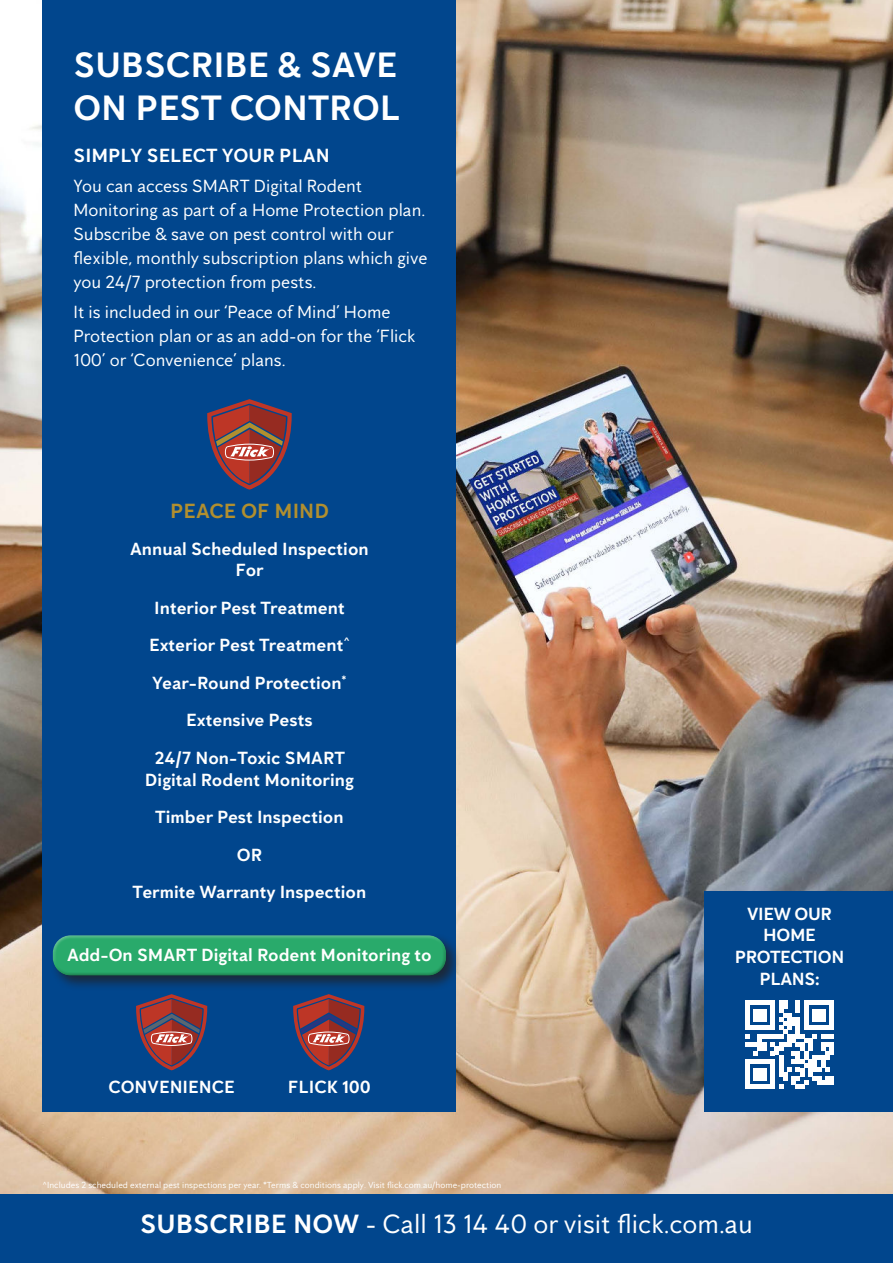
<style>
.page{position:relative;width:893px;height:1263px;background:#fff}
.page>*{position:absolute;margin:0;border:0;box-sizing:border-box;transform-origin:0 0}
.t1{font:700 36px/43.2px "Anticimex Sans";color:#fff}
.t2{font:27px "Anticimex Sans";color:#fff}
.t3{font:700 21px "Anticimex Sans";color:#b18f2f}
.t4{font:700 19.5px "Anticimex Sans";color:#fff}
.t5{font:18px/24px "Anticimex Sans";color:#fff}
.t6{font:700 18px/37.5px "Anticimex Sans";color:#fff;text-align:center}
.t7{font:700 18px/21.6px "Anticimex Sans";letter-spacing:-.02em;color:#fff;text-align:center}
.t8{font:9px "Anticimex Sans";color:#fff}
.s1{font-weight:700}
</style>
<div class="page">
<img style="left:0;top:0;width:893px;height:1195px">
<div style="left:43px;top:0;width:413px;height:1111px;background:#01468d"></div>
<div style="left:0;top:1195px;width:893px;height:68px;background:#01468d"></div>
<svg style="left:207px;top:399px;width:85px;height:91px"></svg>
<svg style="left:293px;top:994px;width:72px;height:77px"></svg>
<svg style="left:136px;top:994px;width:72px;height:77px"></svg>
<div style="left:50px;top:932px;width:411px;height:58px;background:#231f20;opacity:.75"></div>
<svg style="left:52px;top:933px;width:395px;height:9px"></svg>
<svg style="left:52px;top:942px;width:395px;height:34px;background:#27a368"></svg>
<div style="left:704px;top:891px;width:189px;height:220px;background:#01468d"></div>
<svg style="left:745px;top:1000px;width:89px;height:89px"></svg>
<h1 class="t1" style="left:74px;top:47px;width:328px">SUBSCRIBE &amp; SAVE<br>ON PEST CONTROL</h1>
<p class="t4" style="left:74px;top:148px;width:258px">SIMPLY SELECT YOUR PLAN</p>
<p class="t5" style="left:74px;top:176px;width:356px">You can access SMART Digital Rodent Monitoring as part of a Home Protection plan.<br>Subscribe &amp; save on pest control with our flexible, monthly subscription plans which give you 24/7 protection from pests.</p>
<p class="t5" style="left:74px;top:302px;width:344px">It is included in our ‘Peace of Mind’ Home<br>Protection plan or as an add-on for the ‘Flick<br>100’ or ‘Convenience’ plans.</p>
<p class="t3" style="left:170px;top:503px;width:160px">PEACE OF MIND</p>
<p class="t6" style="left:130px;top:540px;width:240px;line-height:21.6px">Annual Scheduled Inspection<br>For</p>
<p class="t6" style="left:149px;top:591px;width:202px">Interior Pest Treatment<br>Exterior Pest Treatment<sup>^<br></sup>Year-Round Protection<sup>*<br></sup>Extensive Pests<br>24/7 Non-Toxic SMART</p>
<p class="t6" style="left:133px;top:762px;width:235px">Digital Rodent Monitoring<br>Timber Pest Inspection<br>OR<br>Termite Warranty Inspection</p>
<p class="t6" style="left:67px;top:938px;width:366px">Add-On SMART Digital Rodent Monitoring to</p>
<p class="t6" style="left:109px;top:1070px;width:128px">CONVENIENCE</p>
<p class="t6" style="left:288px;top:1070px;width:85px">FLICK 100</p>
<p class="t8" style="left:43px;top:1181px;width:460px">^Includes 2 scheduled external pest inspections per year. *Terms &amp; conditions apply. Visit flick.com.au/home-protection</p>
<p class="t7" style="left:735px;top:905px;width:111px">VIEW OUR<br>HOME<br>PROTECTION<br>PLANS:</p>
<h2 class="t2" style="left:140px;top:1213px;width:614px"><span class="s1">SUBSCRIBE NOW</span> - Call 13 14 40 or visit flick.com.au</h2>
</div>
